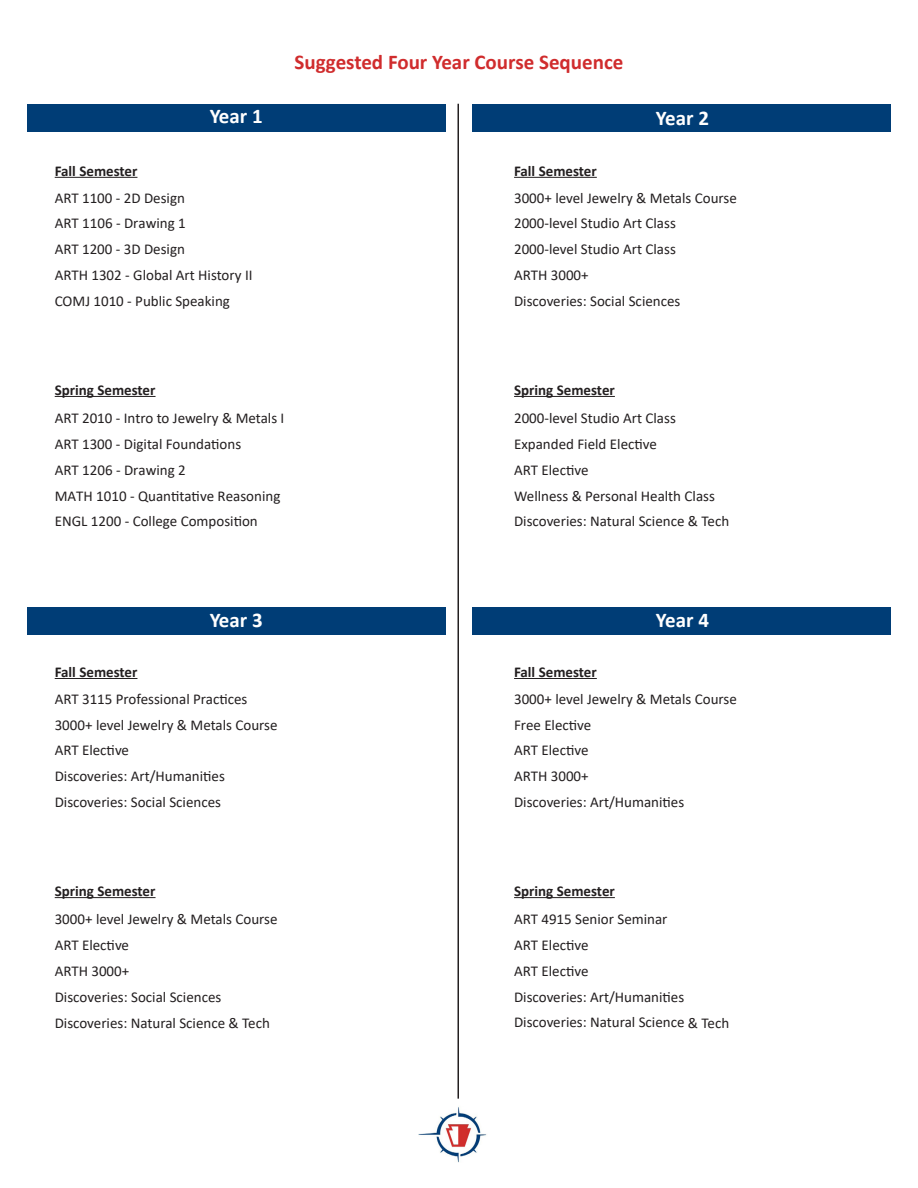
<style>
.page{position:relative;width:918px;height:1188px;background:#fff}
.page>*{position:absolute;margin:0;border:0;box-sizing:border-box;transform-origin:0 0}
.t1{font:700 21px "Calibri";color:#d02c2d}
.t2{font:700 21px "Calibri";color:#fff}
.t3{font:15px "Calibri";color:#231f20}
.t4{font:700 15px "Calibri";color:#231f20}
</style>
<div class="page">
<div style="left:27px;top:104px;width:419px;height:28px;background:#003d76"></div>
<div style="left:27px;top:607px;width:419px;height:27px;background:#003d76"></div>
<div style="left:472px;top:104px;width:419px;height:28px;background:#003d76"></div>
<div style="left:472px;top:607px;width:419px;height:27px;background:#003d76"></div>
<hr style="left:458px;top:104px;width:1px;height:995px;background:#231f20">
<hr style="left:55px;top:177px;width:82px;height:1px;background:#231f20">
<hr style="left:55px;top:678px;width:82px;height:1px;background:#231f20">
<hr style="left:514px;top:177px;width:83px;height:1px;background:#231f20">
<hr style="left:514px;top:678px;width:83px;height:1px;background:#231f20">
<hr style="left:55px;top:396px;width:101px;height:1px;background:#231f20">
<hr style="left:55px;top:897px;width:101px;height:1px;background:#231f20">
<hr style="left:514px;top:396px;width:101px;height:1px;background:#231f20">
<hr style="left:514px;top:897px;width:101px;height:1px;background:#231f20">
<img style="left:418px;top:1107px;width:69px;height:56px">
<p class="t1" style="left:295px;top:47px;width:330px">Suggested Four Year Course Sequence</p>
<p class="t2" style="left:210px;top:101px;width:55px">Year 1</p>
<p class="t2" style="left:656px;top:103px;width:55px">Year 2</p>
<p class="t4" style="left:55px;top:160px;width:84px">Fall Semester</p>
<p class="t4" style="left:514px;top:160px;width:84px">Fall Semester</p>
<p class="t3" style="left:55px;top:187px;width:132px">ART 1100 - 2D Design</p>
<p class="t3" style="left:514px;top:187px;width:224px">3000+ level Jewelry &amp; Metals Course</p>
<p class="t3" style="left:55px;top:213px;width:133px">ART 1106 - Drawing 1</p>
<p class="t3" style="left:514px;top:213px;width:163px">2000-level Studio Art Class</p>
<p class="t3" style="left:55px;top:239px;width:132px">ART 1200 - 3D Design</p>
<p class="t3" style="left:514px;top:239px;width:163px">2000-level Studio Art Class</p>
<p class="t3" style="left:55px;top:265px;width:199px">ARTH 1302 - Global Art History II</p>
<p class="t3" style="left:514px;top:265px;width:76px">ARTH 3000+</p>
<p class="t3" style="left:55px;top:290px;width:177px">COMJ 1010 - Public Speaking</p>
<p class="t3" style="left:514px;top:290px;width:168px">Discoveries: Social Sciences</p>
<p class="t4" style="left:55px;top:379px;width:102px">Spring Semester</p>
<p class="t4" style="left:514px;top:379px;width:102px">Spring Semester</p>
<p class="t3" style="left:55px;top:408px;width:231px">ART 2010 - Intro to Jewelry &amp; Metals I</p>
<p class="t3" style="left:514px;top:408px;width:163px">2000-level Studio Art Class</p>
<p class="t3" style="left:55px;top:434px;width:188px">ART 1300 - Digital Foundations</p>
<p class="t3" style="left:514px;top:434px;width:144px">Expanded Field Elective</p>
<p class="t3" style="left:55px;top:459px;width:133px">ART 1206 - Drawing 2</p>
<p class="t3" style="left:514px;top:459px;width:76px">ART Elective</p>
<p class="t3" style="left:55px;top:485px;width:227px">MATH 1010 - Quantitative Reasoning</p>
<p class="t3" style="left:514px;top:485px;width:202px">Wellness &amp; Personal Health Class</p>
<p class="t3" style="left:55px;top:511px;width:205px">ENGL 1200 - College Composition</p>
<p class="t3" style="left:514px;top:511px;width:217px">Discoveries: Natural Science &amp; Tech</p>
<p class="t2" style="left:210px;top:605px;width:55px">Year 3</p>
<p class="t2" style="left:656px;top:606px;width:55px">Year 4</p>
<p class="t4" style="left:55px;top:661px;width:84px">Fall Semester</p>
<p class="t4" style="left:514px;top:661px;width:84px">Fall Semester</p>
<p class="t3" style="left:55px;top:688px;width:194px">ART 3115 Professional Practices</p>
<p class="t3" style="left:514px;top:688px;width:224px">3000+ level Jewelry &amp; Metals Course</p>
<p class="t3" style="left:55px;top:714px;width:224px">3000+ level Jewelry &amp; Metals Course</p>
<p class="t3" style="left:514px;top:714px;width:79px">Free Elective</p>
<p class="t3" style="left:55px;top:740px;width:76px">ART Elective</p>
<p class="t3" style="left:514px;top:740px;width:76px">ART Elective</p>
<p class="t3" style="left:55px;top:766px;width:172px">Discoveries: Art/Humanities</p>
<p class="t3" style="left:514px;top:766px;width:76px">ARTH 3000+</p>
<p class="t3" style="left:55px;top:791px;width:168px">Discoveries: Social Sciences</p>
<p class="t3" style="left:514px;top:791px;width:172px">Discoveries: Art/Humanities</p>
<p class="t4" style="left:55px;top:880px;width:102px">Spring Semester</p>
<p class="t4" style="left:514px;top:880px;width:102px">Spring Semester</p>
<p class="t3" style="left:55px;top:909px;width:224px">3000+ level Jewelry &amp; Metals Course</p>
<p class="t3" style="left:514px;top:909px;width:155px">ART 4915 Senior Seminar</p>
<p class="t3" style="left:55px;top:935px;width:76px">ART Elective</p>
<p class="t3" style="left:514px;top:935px;width:76px">ART Elective</p>
<p class="t3" style="left:55px;top:961px;width:76px">ARTH 3000+</p>
<p class="t3" style="left:514px;top:961px;width:76px">ART Elective</p>
<p class="t3" style="left:55px;top:986px;width:168px">Discoveries: Social Sciences</p>
<p class="t3" style="left:514px;top:986px;width:172px">Discoveries: Art/Humanities</p>
<p class="t3" style="left:55px;top:1012px;width:217px">Discoveries: Natural Science &amp; Tech</p>
<p class="t3" style="left:514px;top:1012px;width:217px">Discoveries: Natural Science &amp; Tech</p>
</div>
